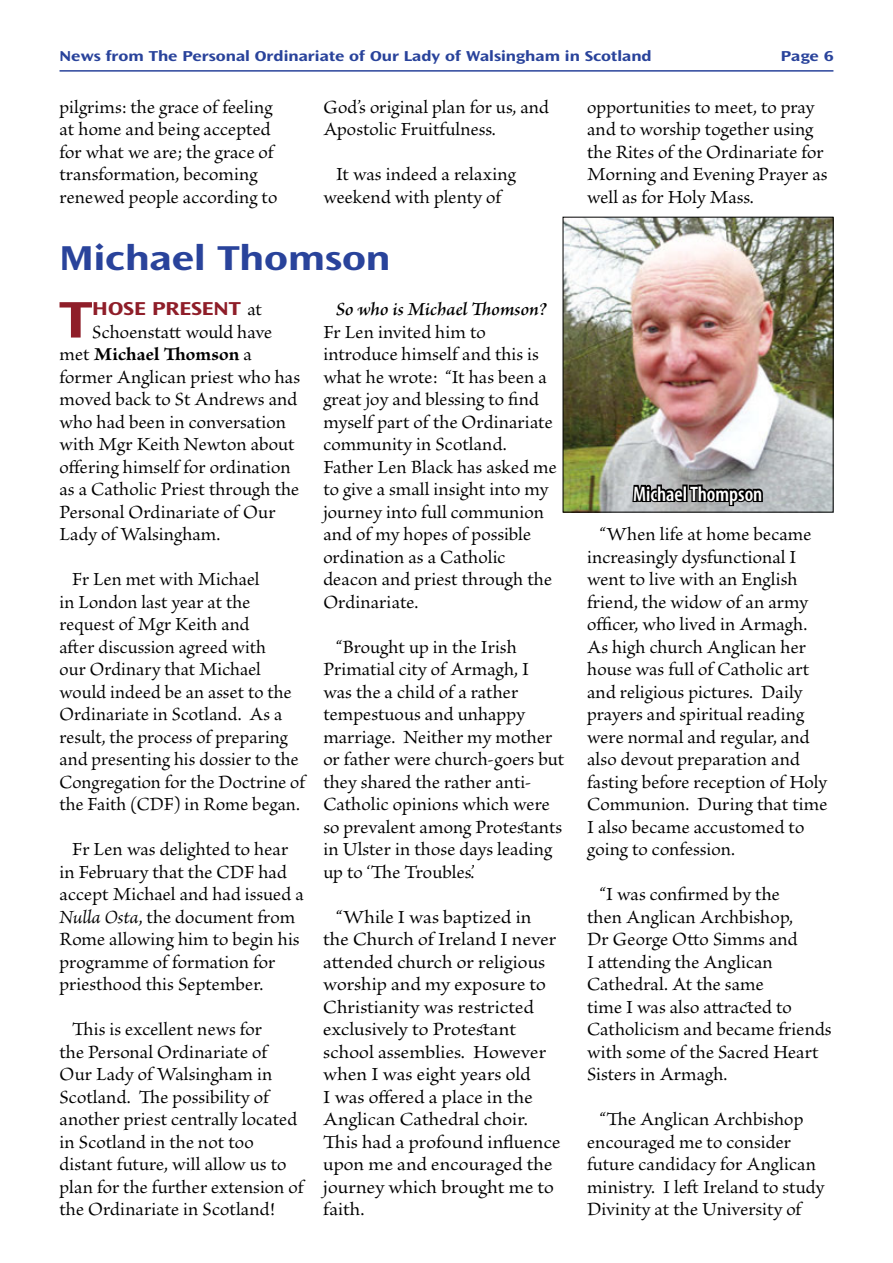
<style>
.page{position:relative;width:893px;height:1263px;background:#fff}
.page>*{position:absolute;margin:0;border:0;box-sizing:border-box;transform-origin:0 0}
.t1{font:700 expanded 53.55px "Ocean Sans Std";color:#8f1e29}
.t2{font:700 expanded 36px "Ocean Sans Std";color:#29439b}
.t3{font:600 condensed 21px "Myriad Pro";color:#fff}
.t4{font:19.5px/22.5px "Brioso Pro";color:#000}
.t5{font:19.5px/22.5px "Brioso Pro";color:#000;scale:1.04 1}
.t6{font:italic 600 19.5px "Brioso Pro";letter-spacing:.005em;color:#000}
.t7{font:700 expanded 19.5px "Ocean Sans Std";color:#8f1e29}
.t8{font:700 expanded 15px "Ocean Sans Std";color:#29439b}
.s1{font-family:"Brioso Pro";font-weight:400;font-stretch:normal;color:#000}
.s2{font-weight:700}
.s3{font-style:italic}
</style>
<div class="page">
<hr style="left:60px;top:70px;width:773px;height:2px;background:#29439b">
<img style="left:565px;top:219px;width:266px;height:291px">
<div style="left:563px;top:217px;width:270px;height:295px;border:1px solid #000"></div>
<svg style="left:631px;top:449px;width:133px;height:64px;background:#89898a"></svg>
<p class="t8" style="left:60px;top:47px;width:594px">N ews from The Personal Ordinariate of Our Lady of Walsingham in Scotland</p>
<p class="t8" style="left:781px;top:47px;width:54px">Page 6</p>
<p class="t4" style="left:60px;top:96px;width:219px">pilgrims: the grace of feeling at home and being accepted for what we are; the grace of transformation, becoming renewed people according to</p>
<p class="t4" style="left:323px;top:96px;width:227px">God’s original plan for us, and<br>Apostolic Fruitfulness.</p>
<p class="t4" style="left:587px;top:96px;width:242px">opportunities to meet, to pray and to worship together using the Rites of the Ordinariate for<br>Morning and Evening Prayer as well as for Holy Mass.</p>
<p class="t4" style="left:323px;top:164px;width:194px;text-indent:13px">It was indeed a relaxing weekend with plenty of</p>
<h2 class="t2" style="left:60px;top:237px;width:333px">M ichael Thomson</h2>
<h1 class="t1" style="left:59px;top:289px;width:35px">T</h1>
<p class="t7" style="left:92px;top:297px;width:171px">hose present <span class="s1">at</span></p>
<p class="t6" style="left:336px;top:297px;width:212px">So who is Michael Thomson?</p>
<p class="t4" style="left:323px;top:321px;width:235px">Fr Len invited him to introduce himself and this is what he wrote: “It has been a great joy and blessing to find myself part of the Ordinariate community in Scotland.<br>Father Len Black has asked me to give a small insight into my journey into full communion and of my hopes of possible ordination as a Catholic deacon and priest through the<br>Ordinariate.</p>
<p class="t4" style="left:323px;top:636px;width:243px;text-indent:13px">“Brought up in the Irish<br>Primatial city of Armagh, I<br>was the a child of a rather tempestuous and unhappy marriage. Neither my mother or father were church-goers but they shared the rather anti-<br>Catholic opinions which were so prevalent among Protestants in Ulster in those days leading up to ‘The Troubles’.</p>
<p class="t5" style="left:323px;top:906px;width:229px;text-indent:13px">“While I was baptized in the Church of Ireland I never attended church or religious worship and my exposure to<br>Christianity was restricted exclusively to Protestant school assemblies. However when I was eight years old<br>I was offered a place in the<br>Anglican Cathedral choir.<br>This had a profound influence upon me and encouraged the journey which brought me to faith.</p>
<p class="t4" style="left:60px;top:321px;width:242px;text-indent:33px">Schoenstatt would have met <span class="s2">Michael Thomson</span> a former Anglican priest who has moved back to St Andrews and who had been in conversation with Mgr Keith Newton about offering himself for ordination as a Catholic Priest through the<br>Personal Ordinariate of Our<br>Lady of Walsingham.</p>
<p class="t4" style="left:60px;top:569px;width:247px;text-indent:13px">Fr Len met with Michael<br>in London last year at the request of Mgr Keith and<br>after discussion agreed with<br>our Ordinary that Michael would indeed be an asset to the<br>Ordinariate in Scotland. As a result, the process of preparing and presenting his dossier to the<br>Congregation for the Doctrine of the Faith (CDF) in Rome began.</p>
<p class="t4" style="left:60px;top:839px;width:246px;text-indent:13px">Fr Len was delighted to hear in February that the CDF had accept Michael and had issued a<br><span class="s3">Nulla Osta</span>, the document from<br>Rome allowing him to begin his programme of formation for priesthood this September.</p>
<p class="t4" style="left:60px;top:1019px;width:246px;text-indent:13px">This is excellent news for<br>the Personal Ordinariate of<br>Our Lady of Walsingham in<br>Scotland. The possibility of another priest centrally located in Scotland in the not too distant future, will allow us to plan for the further extension of the Ordinariate in Scotland!</p>
<p class="t3" style="left:633px;top:481px;width:131px">Michael Thompson</p>
<p class="t4" style="left:587px;top:524px;width:242px;text-indent:13px">“When life at home became increasingly dysfunctional I went to live with an English friend, the widow of an army officer, who lived in Armagh.<br>As high church Anglican her house was full of Catholic art and religious pictures. Daily prayers and spiritual reading were normal and regular, and also devout preparation and fasting before reception of Holy<br>Communion. During that time<br>I also became accustomed to going to confession.</p>
<p class="t4" style="left:587px;top:884px;width:246px;text-indent:13px">“I was confirmed by the<br>then Anglican Archbishop,<br>Dr George Otto Simms and<br>I attending the Anglican<br>Cathedral. At the same<br>time I was also attracted to<br>Catholicism and became friends with some of the Sacred Heart<br>Sisters in Armagh.</p>
<p class="t4" style="left:587px;top:1109px;width:239px;text-indent:13px">“The Anglican Archbishop encouraged me to consider future candidacy for Anglican ministry. I left Ireland to study<br>Divinity at the University of</p>
</div>
